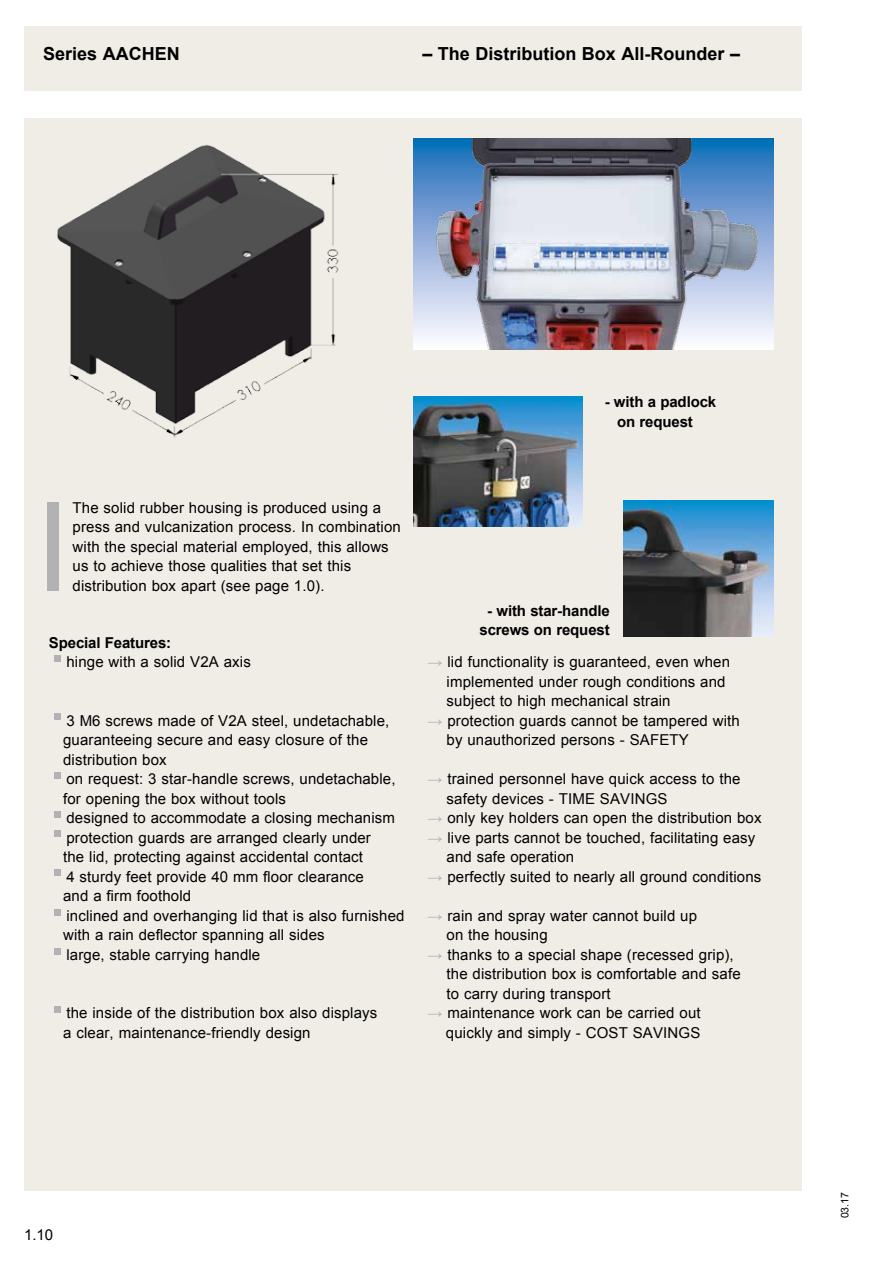
<style>
.page{position:relative;width:893px;height:1263px;background:#fff}
.page>*{position:absolute;margin:0;border:0;box-sizing:border-box;transform-origin:0 0}
.t1{font:700 51px "Arial";color:#b2b2b4}
.t2{font:700 18px "Arial";color:#000}
.t3{font:15px/19.5px "Arial";letter-spacing:.01em;color:#000}
.t4{font:700 15px/19.5px "Arial";letter-spacing:-.01em;color:#000}
.t5{font:10.5px "Arial";color:#000}
.s1{color:#b2b2b4}
</style>
<div class="page">
<div style="left:24px;top:118px;width:778px;height:1073px;background:#f0ede6"></div>
<div style="left:24px;top:26px;width:778px;height:64px;background:#f0ede6"></div>
<div style="left:48px;top:502px;width:11px;height:88px;background:#b2b2b4"></div>
<img style="left:57px;top:144px;width:282px;height:294px">
<img style="left:413px;top:139px;width:360px;height:210px">
<img style="left:413px;top:396px;width:170px;height:130px">
<img style="left:624px;top:500px;width:149px;height:136px">
<p class="t2" style="left:43px;top:42px;width:138px">Series AACHEN</p>
<p class="t2" style="left:422px;top:42px;width:319px">– The Distribution Box All-Rounder –</p>
<p class="t4" style="left:617px;top:393px;width:101px;text-indent:-12px">- with a padlock on request</p>
<p class="t3" style="left:73px;top:498px;width:330px">The solid rubber housing is produced using a press and vulcanization process. In combination with the special material employed, this allows us to achieve those qualities that set this distribution box apart (see page 1.0).</p>
<p class="t4" style="left:49px;top:633px;width:124px">Special Features:</p>
<h1 class="t1" style="left:49px;top:624px;width:18px">·</h1>
<p class="t3" style="left:66px;top:652px;width:186px">hinge with a solid V2A axis</p>
<h1 class="t1" style="left:49px;top:683px;width:18px">·</h1>
<p class="t3" style="left:63px;top:711px;width:328px">3 M6 screws made of V2A steel, undetachable, guaranteeing secure and easy closure of the distribution box</p>
<h1 class="t1" style="left:49px;top:741px;width:18px">·</h1>
<p class="t3" style="left:63px;top:769px;width:334px">on request: 3 star-handle screws, undetachable, for opening the box without tools</p>
<h1 class="t1" style="left:49px;top:780px;width:18px">·</h1>
<p class="t3" style="left:66px;top:808px;width:330px">designed to accommodate a closing mechanism</p>
<h1 class="t1" style="left:49px;top:800px;width:18px">·</h1>
<p class="t3" style="left:63px;top:828px;width:309px">protection guards are arranged clearly under the lid, protecting against accidental contact</p>
<h1 class="t1" style="left:49px;top:839px;width:18px">·</h1>
<p class="t3" style="left:63px;top:867px;width:302px">4 sturdy feet provide 40 mm floor clearance and a firm foothold</p>
<h1 class="t1" style="left:49px;top:878px;width:18px">·</h1>
<p class="t3" style="left:63px;top:906px;width:343px">inclined and overhanging lid that is also furnished with a rain deflector spanning all sides</p>
<h1 class="t1" style="left:49px;top:917px;width:18px">·</h1>
<p class="t3" style="left:66px;top:945px;width:195px">large, stable carrying handle</p>
<h1 class="t1" style="left:49px;top:975px;width:18px">·</h1>
<p class="t3" style="left:63px;top:1003px;width:316px">the inside of the distribution box also displays a clear, maintenance-friendly design</p>
<p class="t4" style="left:480px;top:601px;width:132px;text-align:center">- with star-handle screws on request</p>
<p class="t3" style="left:447px;top:652px;width:285px;text-indent:-19px"><span class="s1">→</span> lid functionality is guaranteed, even when implemented under rough conditions and subject to high mechanical strain</p>
<p class="t3" style="left:447px;top:711px;width:295px;text-indent:-19px"><span class="s1">→</span> protection guards cannot be tampered with by unauthorized persons - SAFETY</p>
<p class="t3" style="left:447px;top:769px;width:295px;text-indent:-19px"><span class="s1">→</span> trained personnel have quick access to the safety devices - TIME SAVINGS</p>
<p class="t3" style="left:428px;top:808px;width:335px"><span class="s1">→</span> only key holders can open the distribution box</p>
<p class="t3" style="left:447px;top:828px;width:310px;text-indent:-19px"><span class="s1">→</span> live parts cannot be touched, facilitating easy and safe operation</p>
<p class="t3" style="left:428px;top:867px;width:335px"><span class="s1">→</span> perfectly suited to nearly all ground conditions</p>
<p class="t3" style="left:447px;top:906px;width:252px;text-indent:-19px"><span class="s1">→</span> rain and spray water cannot build up on the housing</p>
<p class="t3" style="left:447px;top:945px;width:296px;text-indent:-19px"><span class="s1">→</span> thanks to a special shape (recessed grip), the distribution box is comfortable and safe to carry during transport</p>
<p class="t3" style="left:428px;top:1003px;width:275px;text-align:right"><span class="s1">→</span> maintenance work can be carried out quickly and simply - COST SAVINGS</p>
<p class="t3" style="left:24px;top:1225px;width:31px">1.10</p>
<p class="t5" style="left:838px;top:1218px;width:28px;rotate:-90deg">03.17</p>
</div>
